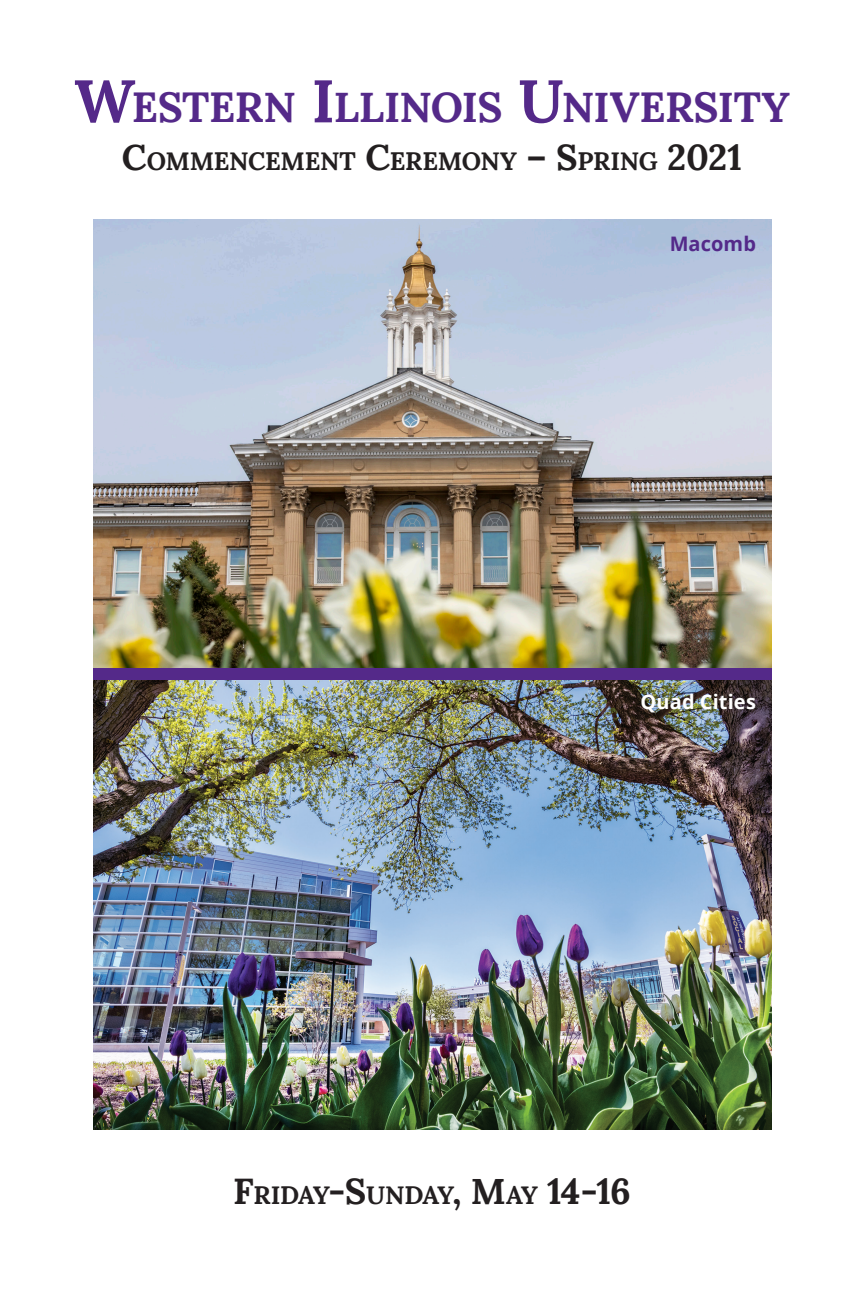
<style>
.page{position:relative;width:864px;height:1296px;background:#fff}
.page>*{position:absolute;margin:0;border:0;box-sizing:border-box;transform-origin:0 0}
.t1{font:700 42px "Lora";letter-spacing:-.01em;color:#542989}
.t2{font:700 25.2px "Lora";letter-spacing:-.015em;color:#231f20}
.t3{font:700 25.2px "Lora";letter-spacing:-.045em;color:#231f20}
.Main_Header_ALL_CA{font:700 20px "Open Sans";letter-spacing:.005em;color:#fff}
.Main_Header_ALL_CA-2{font:700 20px "Open Sans";letter-spacing:.005em;color:#542989}
.s1{font-size:60px}
.s2{font-size:36px}
</style>
<div class="page">
<img style="left:94px;top:220px;width:678px;height:910px">
<div style="left:94px;top:669px;width:678px;height:11px;background:#542989"></div>
<p class="t1" style="left:74px;top:72px;width:717px"><span class="s1">W</span>ESTERN <span class="s1">I</span>LLINOIS <span class="s1">U</span>NIVERSITY</p>
<p class="t2" style="left:122px;top:140px;width:622px"><span class="s2">C</span>OMMENCEMENT <span class="s2">C</span>EREMONY <span class="s2">– S</span>PRING <span class="s2">2021</span></p>
<p class="Main_Header_ALL_CA-2" style="left:670px;top:230px;width:88px">Macomb</p>
<p class="Main_Header_ALL_CA" style="left:641px;top:687px;width:117px">Quad Cities</p>
<p class="t3" style="left:233px;top:1174px;width:399px"><span class="s2">F</span>RIDAY<span class="s2">-S</span>UNDAY<span class="s2">, M</span>AY <span class="s2">14-16</span></p>
</div>
